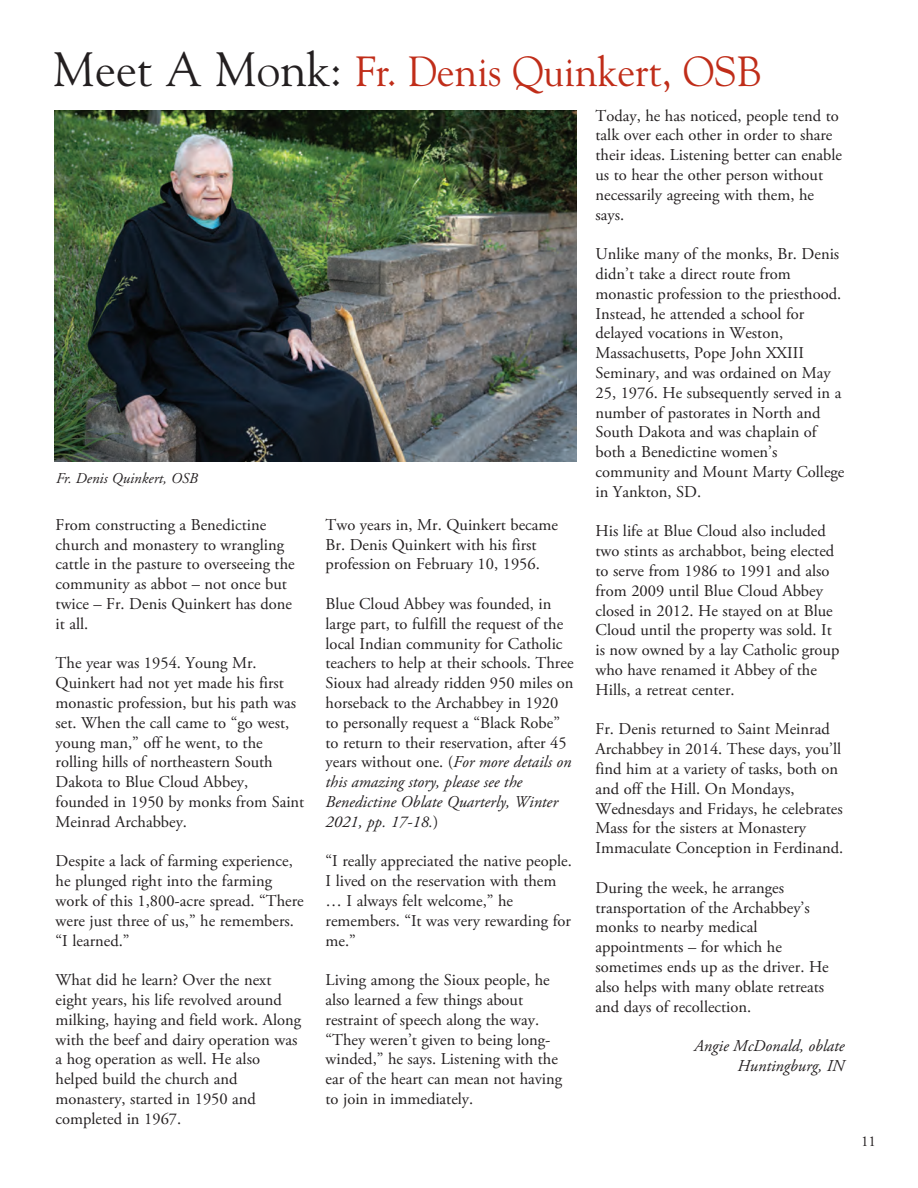
<style>
.page{position:relative;width:918px;height:1188px;background:#fff}
.page>*{position:absolute;margin:0;border:0;box-sizing:border-box;transform-origin:0 0}
.t1{font:42px "Goudy";color:#c02d19;scale:.96 1}
.t2{font:16.5px/19.8px "Adobe Garamond Pro";color:#231f20}
.t3{font:italic 16.5px/19.8px "Adobe Garamond Pro";color:#231f20;text-align:right}
.t4{font:italic 15px "Adobe Garamond";color:#231f20}
.t5{font:15px "Adobe Garamond";color:#231f20}
.s1{font-size:48px;color:#231f20}
.s2{font-style:italic}
</style>
<div class="page">
<img style="left:54px;top:111px;width:522px;height:351px">
<h1 class="t1" style="left:53px;top:46px;width:739px"><span class="s1">Meet A Monk:</span> Fr. Denis Quinkert, OSB</h1>
<p class="t2" style="left:596px;top:106px;width:248px">Today, he has noticed, people tend to talk over each other in order to share their ideas. Listening better can enable us to hear the other person without necessarily agreeing with them, he says.</p>
<p class="t2" style="left:596px;top:245px;width:250px">Unlike many of the monks, Br. Denis didn’t take a direct route from monastic profession to the priesthood.<br>Instead, he attended a school for delayed vocations in Weston,<br>Massachusetts, Pope John XXIII<br>Seminary, and was ordained on May<br>25, 1976. He subsequently served in a number of pastorates in North and<br>South Dakota and was chaplain of both a Benedictine women’s community and Mount Marty College in Yankton, SD.</p>
<p class="t2" style="left:596px;top:522px;width:245px">His life at Blue Cloud also included two stints as archabbot, being elected to serve from 1986 to 1991 and also from 2009 until Blue Cloud Abbey closed in 2012. He stayed on at Blue Cloud until the property was sold. It is now owned by a lay Catholic group who have renamed it Abbey of the Hills, a retreat center.</p>
<p class="t2" style="left:596px;top:720px;width:249px">Fr. Denis returned to Saint Meinrad Archabbey in 2014. These days, you’ll find him at a variety of tasks, both on and off the Hill. On Mondays, Wednesdays and Fridays, he celebrates Mass for the sisters at Monastery Immaculate Conception in Ferdinand.</p>
<p class="t2" style="left:596px;top:878px;width:235px">During the week, he arranges transportation of the Archabbey’s monks to nearby medical appointments – for which he sometimes ends up as the driver. He also helps with many oblate retreats and days of recollection.</p>
<p class="t3" style="left:694px;top:1036px;width:152px">Angie McDonald, oblate<br>Huntingburg, IN</p>
<p class="t4" style="left:55px;top:470px;width:143px">Fr. Denis Quinkert, OSB</p>
<p class="t2" style="left:56px;top:515px;width:241px">From constructing a Benedictine church and monastery to wrangling cattle in the pasture to overseeing the community as abbot – not once but twice – Fr. Denis Quinkert has done it all.</p>
<p class="t2" style="left:56px;top:654px;width:250px">The year was 1954. Young Mr.<br>Quinkert had not yet made his first monastic profession, but his path was set. When the call came to “go west, young man,” off he went, to the rolling hills of northeastern South<br>Dakota to Blue Cloud Abbey, founded in 1950 by monks from Saint<br>Meinrad Archabbey.</p>
<p class="t2" style="left:56px;top:852px;width:250px">Despite a lack of farming experience, he plunged right into the farming work of this 1,800-acre spread. “There were just three of us,” he remembers. “I learned.”</p>
<p class="t2" style="left:56px;top:971px;width:247px">What did he learn? Over the next eight years, his life revolved around milking, haying and field work. Along with the beef and dairy operation was a hog operation as well. He also helped build the church and monastery, started in 1950 and completed in 1967.</p>
<p class="t2" style="left:326px;top:515px;width:234px">Two years in, Mr. Quinkert became<br>Br. Denis Quinkert with his first profession on February 10, 1956.</p>
<p class="t2" style="left:326px;top:594px;width:250px">Blue Cloud Abbey was founded, in large part, to fulfill the request of the local Indian community for Catholic teachers to help at their schools. Three Sioux had already ridden 950 miles on horseback to the Archabbey in 1920 to personally request a “Black Robe” to return to their reservation, after 45 years without one. (<span class="s2">For more details on this amazing story, please see the Benedictine Oblate Quarterly, Winter 2021, pp. 17-18.</span>)</p>
<p class="t2" style="left:326px;top:852px;width:248px">“I really appreciated the native people.<br>I lived on the reservation with them … I always felt welcome,” he remembers. “It was very rewarding for me.”</p>
<p class="t2" style="left:326px;top:971px;width:238px">Living among the Sioux people, he also learned a few things about restraint of speech along the way. “They weren’t given to being long&shy;winded,” he says. Listening with the ear of the heart can mean not having to join in immediately.</p>
<p class="t5" style="left:861px;top:1134px;width:16px">11</p>
</div>
